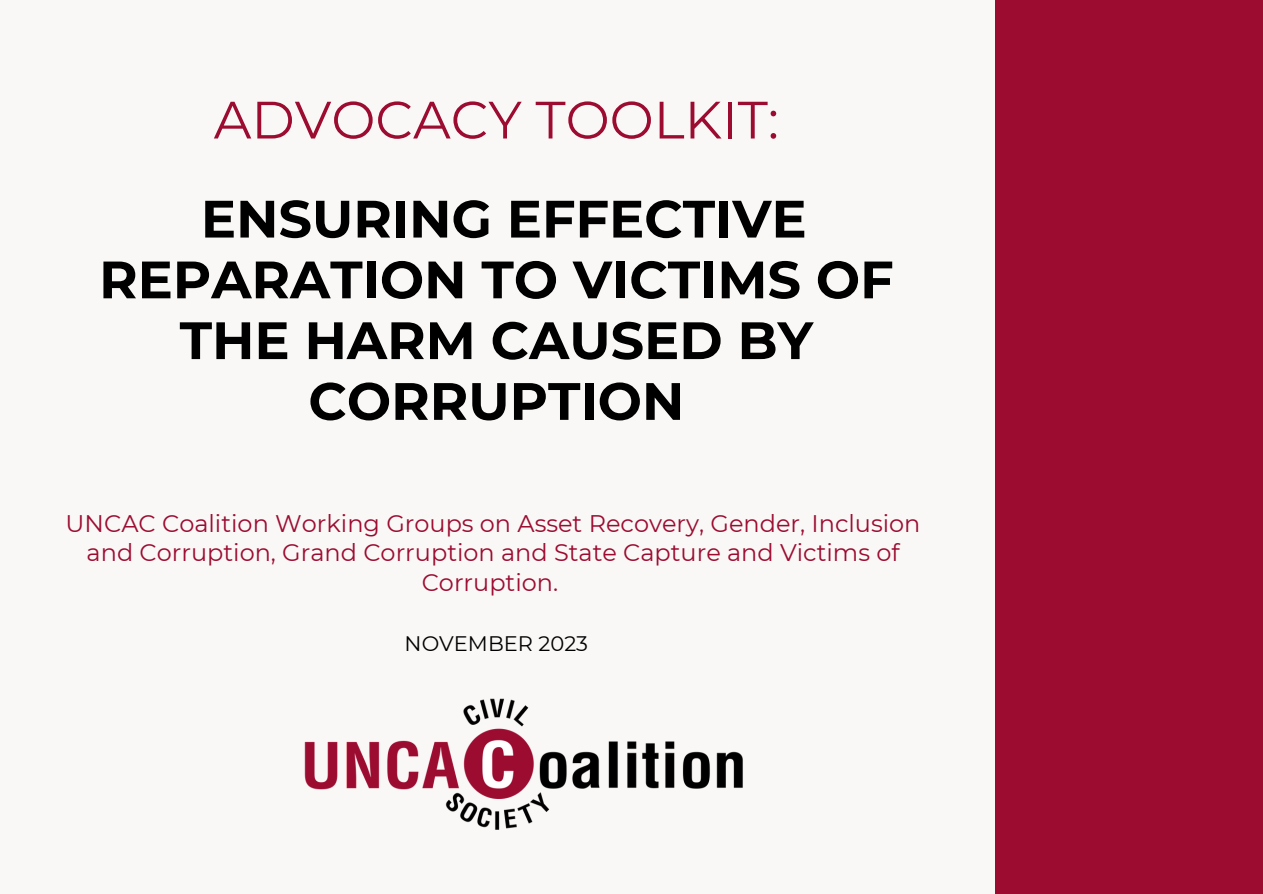
<style>
.page{position:relative;width:1263px;height:894px;background:#fff}
.page>*{position:absolute;margin:0;border:0;box-sizing:border-box;transform-origin:0 0}
.t1{font:700 52.5px/60.8px "Montserrat";color:#000;text-align:center}
.t2{font:52.5px "Montserrat";color:#9c0c31}
.t3{font:24px/29.2px "Montserrat";color:#9c0c31;text-align:center}
.t4{font:21px "Montserrat";color:#000}
</style>
<div class="page">
<div style="left:0;top:0;width:1263px;height:893px;background:#faf8f6"></div>
<div style="left:995px;top:0;width:267px;height:893px;background:#9c0c31"></div>
<img style="left:304px;top:698px;width:439px;height:132px">
<p class="t2" style="left:214px;top:88px;width:567px">ADVOCACY TOOLKIT:</p>
<p class="t1" style="left:99px;top:188px;width:796px">ENSURING EFFECTIVE<br>REPARATION TO VICTIMS OF<br>THE HARM CAUSED BY<br>CORRUPTION</p>
<p class="t3" style="left:66px;top:508px;width:856px">UNCAC Coalition Working Groups on Asset Recovery, Gender, Inclusion and Corruption, Grand Corruption and State Capture and Victims of<br>Corruption.</p>
<p class="t4" style="left:405px;top:630px;width:185px">NOVEMBER 2023</p>
</div>
